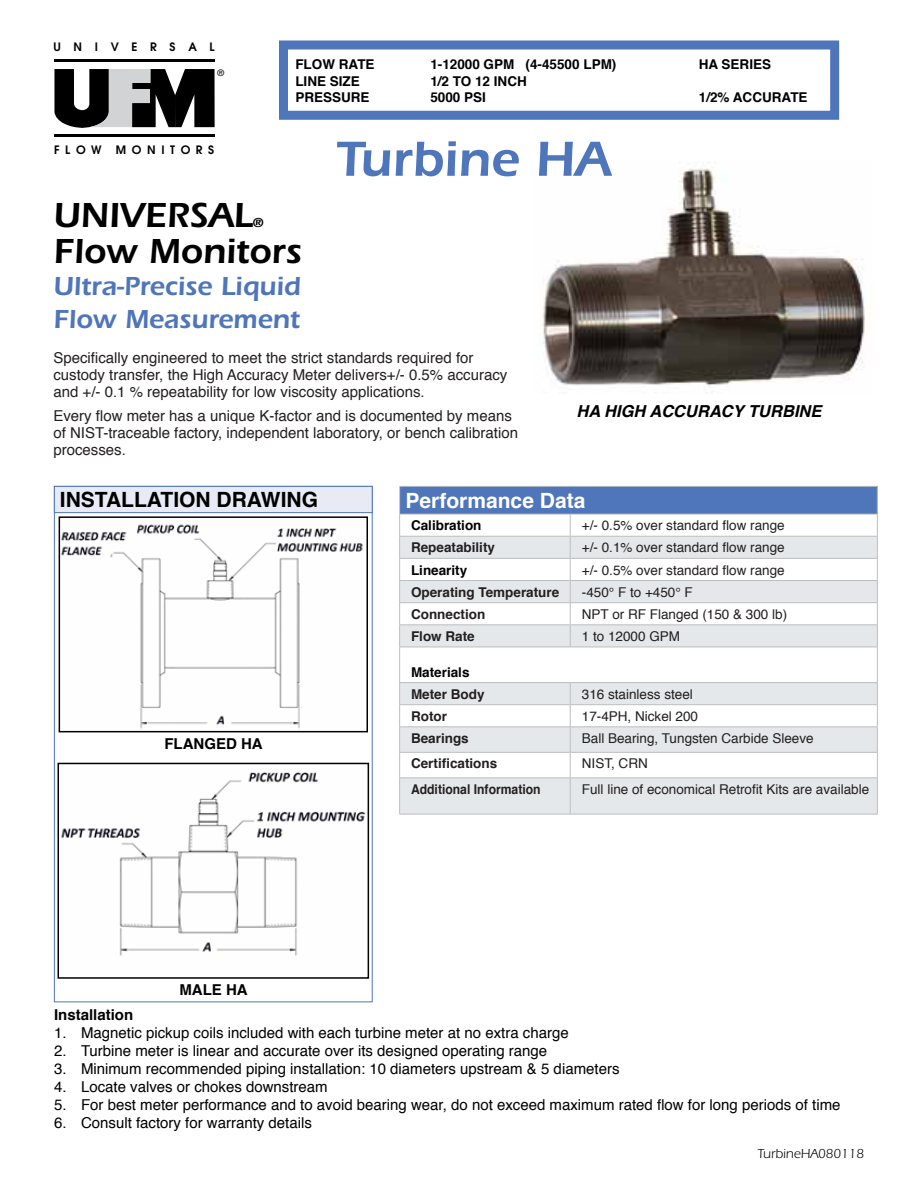
<style>
.page{position:relative;width:918px;height:1188px;background:#fff}
.page>*{position:absolute;margin:0;border:0;box-sizing:border-box;transform-origin:0 0}
.t1{font:600 51px "Itc Eras";color:#4f75ba}
.t2{font:600 36px "Itc Eras";color:#000}
.t3{font:600 27px/32.4px "Itc Eras";color:#4f75ba}
.t4{font:700 21px "Helvetica";color:#000}
.t5{font:700 21px "Helvetica";color:#fff}
.t6{font:italic 700 16.5px "Helvetica";color:#000}
.t7{font:15px "Helvetica";color:#000}
.t8{font:15px/17.1px "Helvetica";color:#231f20}
.t9{font:700 15px "Helvetica";color:#000}
.t10{font:13.5px "Helvetica";color:#231f20}
.t11{font:700 13.5px "Helvetica";color:#000}
.t12{font:700 13.5px "Helvetica";color:#231f20}
.t13{font:700 13.5px "Helvetica";color:#231f20;scale:.9 1}
.t14{font:13.5px "Itc Eras";color:#000}
.t15{font:600 13.5px "Itc Eras";color:#000}
.t16{font:600 11.55px "Avant Garde";letter-spacing:1.1em;color:#000}
.t17{font:9px "Helvetica";color:#000}
</style>
<div class="page">
<div style="left:279px;top:40px;width:560px;height:80px;border:9px solid #4f75ba"></div>
<hr style="left:54px;top:59px;width:161px;height:3px;background:#000">
<hr style="left:54px;top:135px;width:161px;height:2px;background:#000">
<svg style="left:54px;top:69px;width:161px;height:59px;background:#555"></svg>
<img style="left:542px;top:168px;width:323px;height:219px">
<div style="left:400px;top:486px;width:477px;height:28px;background:#4f75ba"></div>
<svg style="left:400px;top:537px;width:477px;height:277px;fill:#e5e8ea"></svg>
<hr style="left:399px;top:486px;width:171px;height:1px;background:#bcbec0">
<hr style="left:570px;top:486px;width:308px;height:1px;background:#bcbec0">
<hr style="left:399px;top:514px;width:171px;height:1px;background:#bcbec0">
<hr style="left:399px;top:536px;width:171px;height:1px;background:#bcbec0">
<hr style="left:399px;top:558px;width:171px;height:1px;background:#bcbec0">
<hr style="left:399px;top:580px;width:171px;height:1px;background:#bcbec0">
<hr style="left:399px;top:602px;width:171px;height:1px;background:#bcbec0">
<hr style="left:399px;top:624px;width:171px;height:1px;background:#bcbec0">
<svg style="left:399px;top:487px;width:1px;height:160px"></svg>
<svg style="left:570px;top:487px;width:308px;height:160px"></svg>
<hr style="left:399px;top:647px;width:171px;height:1px;background:#bcbec0">
<hr style="left:399px;top:647px;width:1px;height:35px;background:#bcbec0">
<hr style="left:570px;top:647px;width:308px;height:1px;background:#bcbec0">
<hr style="left:877px;top:647px;width:1px;height:35px;background:#bcbec0">
<hr style="left:399px;top:682px;width:171px;height:1px;background:#bcbec0">
<hr style="left:570px;top:682px;width:308px;height:1px;background:#bcbec0">
<hr style="left:399px;top:704px;width:171px;height:1px;background:#bcbec0">
<hr style="left:570px;top:704px;width:308px;height:1px;background:#bcbec0">
<hr style="left:399px;top:726px;width:171px;height:1px;background:#bcbec0">
<hr style="left:570px;top:726px;width:308px;height:1px;background:#bcbec0">
<hr style="left:399px;top:752px;width:171px;height:1px;background:#bcbec0">
<svg style="left:399px;top:683px;width:1px;height:94px"></svg>
<hr style="left:570px;top:752px;width:308px;height:1px;background:#bcbec0">
<svg style="left:570px;top:683px;width:1px;height:94px"></svg>
<svg style="left:877px;top:683px;width:1px;height:94px"></svg>
<hr style="left:399px;top:777px;width:171px;height:1px;background:#bcbec0">
<hr style="left:399px;top:778px;width:1px;height:36px;background:#bcbec0">
<hr style="left:570px;top:777px;width:308px;height:1px;background:#bcbec0">
<hr style="left:570px;top:778px;width:1px;height:36px;background:#bcbec0">
<hr style="left:877px;top:778px;width:1px;height:36px;background:#bcbec0">
<hr style="left:399px;top:814px;width:171px;height:1px;background:#bcbec0">
<hr style="left:570px;top:814px;width:308px;height:1px;background:#bcbec0">
<div style="left:54px;top:486px;width:319px;height:27px;background:#e8eaf6;border:1px solid #4f75ba"></div>
<img style="left:62px;top:524px;width:301px;height:205px">
<div style="left:59px;top:516px;width:309px;height:216px;border:2px solid #000"></div>
<img style="left:61px;top:772px;width:305px;height:184px">
<div style="left:58px;top:763px;width:311px;height:216px;border:2px solid #000"></div>
<p class="t16" style="left:53px;top:39px;width:163px">UNIVERSAL</p>
<p class="t17" style="left:218px;top:67px;width:8px">®</p>
<p class="t16" style="left:54px;top:142px;width:49px">F L O W</p>
<p class="t16" style="left:116px;top:142px;width:100px">M O N I T O R S</p>
<p class="t11" style="left:295px;top:54px;width:81px">FLOW RaTe</p>
<p class="t11" style="left:430px;top:54px;width:188px">1-12000 GPM (4-45500 LPM)</p>
<p class="t11" style="left:699px;top:54px;width:74px">HA SERIES</p>
<p class="t11" style="left:295px;top:70px;width:64px">LINE SIZE</p>
<p class="t11" style="left:430px;top:70px;width:98px">1/2 TO 12 INCH</p>
<p class="t11" style="left:295px;top:86px;width:71px">PRESSURE</p>
<p class="t11" style="left:430px;top:86px;width:40px">5000 psi</p>
<p class="t11" style="left:699px;top:86px;width:45px">1/2% Accur</p>
<p class="t11" style="left:782px;top:86px;width:28px">at e</p>
<h1 class="t1" style="left:336px;top:129px;width:276px">Turbine HA</h1>
<h2 class="t2" style="left:53px;top:194px;width:201px">UNIVERSAL</h2>
<p class="t15" style="left:253px;top:215px;width:13px">®</p>
<h2 class="t2" style="left:53px;top:230px;width:250px">Flow Monitors</h2>
<h3 class="t3" style="left:53px;top:270px;width:249px">Ultra-Precise Liquid<br>Flow Measurement</h3>
<p class="t8" style="left:53px;top:350px;width:455px">Specifically engineered to meet the strict standards required for custody transfer, the High Accuracy Meter delivers+/- 0.5% accuracy and +/- 0.1 % repeatability for low viscosity applications.</p>
<p class="t8" style="left:53px;top:408px;width:466px">Every flow meter has a unique K-factor and is documented by means of NIST-traceable factory, independent laboratory, or bench calibration processes.</p>
<p class="t6" style="left:576px;top:398px;width:247px">HA HIGH ACCURACY TURBINE</p>
<h3 class="t4" style="left:60px;top:483px;width:21px">Inst</h3>
<h3 class="t4" style="left:106px;top:483px;width:68px">allation</h3>
<h3 class="t4" style="left:217px;top:483px;width:60px">Drawing</h3>
<h3 class="t5" style="left:406px;top:484px;width:181px">Performance Data</h3>
<p class="t11" style="left:411px;top:515px;width:72px">Calibration</p>
<p class="t10" style="left:582px;top:515px;width:204px">+/- 0.5% over standard flow range</p>
<p class="t12" style="left:411px;top:537px;width:86px">Repeatability</p>
<p class="t10" style="left:582px;top:537px;width:204px">+/- 0.1% over standard flow range</p>
<p class="t11" style="left:411px;top:559px;width:58px">Linearity</p>
<p class="t10" style="left:582px;top:559px;width:204px">+/- 0.5% over standard flow range</p>
<p class="t12" style="left:411px;top:581px;width:150px">Operating Temperature</p>
<p class="t10" style="left:582px;top:581px;width:112px">-450° F to +450° F</p>
<p class="t12" style="left:411px;top:603px;width:76px">Connection</p>
<p class="t10" style="left:582px;top:604px;width:207px">NPT or RF Flanged (150 &amp; 300 lb)</p>
<p class="t12" style="left:411px;top:625px;width:65px">Flow Rate</p>
<p class="t10" style="left:582px;top:626px;width:100px">1 to 12000 GPM</p>
<p class="t11" style="left:411px;top:661px;width:60px">Materials</p>
<p class="t12" style="left:411px;top:683px;width:75px">Meter Body</p>
<p class="t10" style="left:582px;top:684px;width:113px">316 stainless steel</p>
<p class="t12" style="left:411px;top:705px;width:37px">Rotor</p>
<p class="t10" style="left:582px;top:706px;width:118px">17-4PH, Nickel 200</p>
<p class="t12" style="left:411px;top:727px;width:59px">Bearings</p>
<p class="t10" style="left:582px;top:728px;width:233px">Ball Bearing, Tungsten Carbide Sleeve</p>
<p class="t12" style="left:411px;top:753px;width:88px">Certifications</p>
<p class="t10" style="left:582px;top:753px;width:68px">NIST, CRN</p>
<p class="t13" style="left:411px;top:778px;width:146px">Additional Information</p>
<p class="t10" style="left:582px;top:779px;width:289px">Full line of economical Retrofit Kits are available</p>
<p class="t9" style="left:164px;top:731px;width:99px">Flang ed HA</p>
<p class="t9" style="left:179px;top:978px;width:69px">Male HA</p>
<p class="t9" style="left:54px;top:1003px;width:81px">Installation</p>
<p class="t7" style="left:54px;top:1021px;width:516px">1. Magnetic pickup coils included with each turbine meter at no extra charge</p>
<p class="t7" style="left:54px;top:1039px;width:495px">2. Turbine meter is linear and accurate over its designed operating range</p>
<p class="t7" style="left:54px;top:1057px;width:567px">3. Minimum recommended piping installation: 10 diameters upstream &amp; 5 diameters</p>
<p class="t7" style="left:54px;top:1075px;width:275px">4. Locate valves or chokes downstream</p>
<p class="t7" style="left:54px;top:1093px;width:788px">5. For best meter performance and to avoid bearing wear, do not exceed maximum rated flow for long periods of time</p>
<p class="t7" style="left:54px;top:1111px;width:259px">6. Consult factory for warranty details</p>
<p class="t14" style="left:758px;top:1146px;width:108px">TurbineHA080118</p>
</div>
